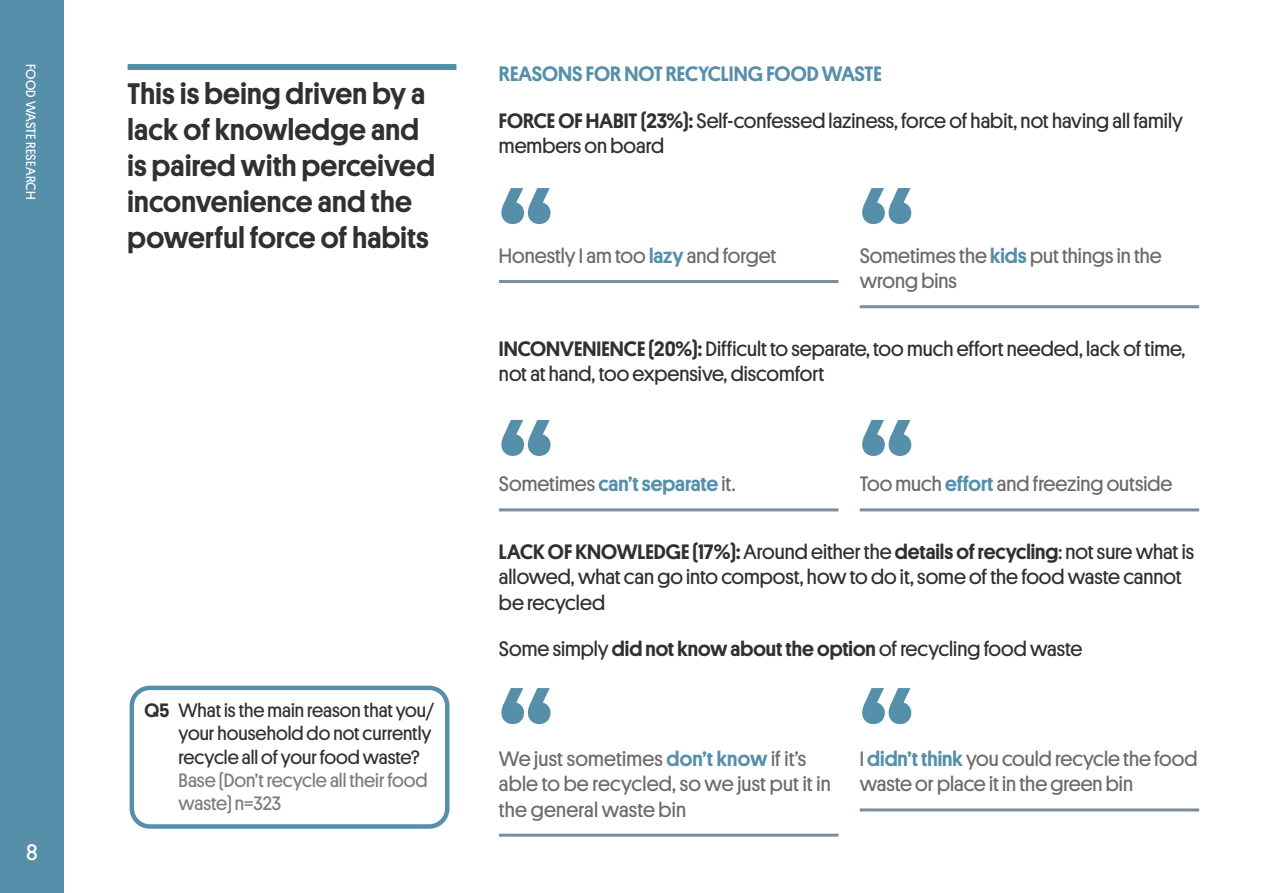
<style>
.page{position:relative;width:1263px;height:893px;background:#fff}
.page>*{position:absolute;margin:0;border:0;box-sizing:border-box;transform-origin:0 0}
.t1{font:500 135px "Platform";color:#568fa9}
.t2{font:500 30px/36px "Platform";letter-spacing:.01em;color:#313031}
.t3{font:22.5px "Platform";color:#fff}
.t4{font:21px/25.2px "Platform";color:#313031}
.quote__2_columns{font:21px/25.2px "Platform";color:#6e6a69}
.quote__2_columns-2{font:500 21px "Platform";color:#568fa9}
.footerA{font:19.5px/23.4px "Platform";color:#313031}
.t5{font:13.5px "Platform";letter-spacing:.02em;color:#fff}
.s1{font-weight:500}
.s2{color:#807c7c}
.s3{font-weight:500;color:#568fa9}
.s4{font-weight:400;color:#6e6a69}
</style>
<div class="page">
<div style="left:0;top:0;width:64px;height:893px;background:#568fa9"></div>
<div style="left:130px;top:686px;width:319px;height:143px;border:4px solid #568fa9;border-radius:18px"></div>
<hr style="left:499px;top:280px;width:339px;height:3px;background:#7b8e9d">
<hr style="left:860px;top:305px;width:339px;height:3px;background:#7b8e9d">
<hr style="left:499px;top:508px;width:339px;height:3px;background:#7b8e9d">
<hr style="left:860px;top:508px;width:339px;height:3px;background:#7b8e9d">
<hr style="left:499px;top:834px;width:339px;height:3px;background:#7b8e9d">
<hr style="left:860px;top:808px;width:339px;height:3px;background:#7b8e9d">
<div style="left:128px;top:64px;width:328px;height:6px;background:#568fa9"></div>
<p class="t5" style="left:41px;top:64px;width:137px;rotate:90deg">FOOD WASTE RESEARCH</p>
<p class="t3" style="left:26px;top:836px;width:13px">8</p>
<p class="t2" style="left:128px;top:74px;width:309px">This is being driven by a lack of knowledge and is paired with perceived inconvenience and the powerful force of habits</p>
<p class="footerA" style="left:179px;top:697px;width:257px;text-indent:-34px"><span class="s1">Q5</span> What is the main reason that you/ your household do not currently recycle all of your food waste?<br><span class="s2">Base (Don’t recycle all their food waste) n=323</span></p>
<p class="quote__2_columns-2" style="left:499px;top:59px;width:384px">REASONS FOR NOT RECYCLING FOOD WASTE</p>
<p class="t4" style="left:499px;top:106px;width:685px"><span class="s1">FORCE OF HABIT (23%):</span> Self-confessed laziness, force of habit, not having all family members on board</p>
<p class="t1" style="left:499px;top:137px;width:55px">“</p>
<p class="t1" style="left:860px;top:137px;width:55px">“</p>
<p class="quote__2_columns" style="left:499px;top:242px;width:279px">Honestly I am too <span class="s3">lazy</span> and forget</p>
<p class="quote__2_columns" style="left:860px;top:242px;width:304px">Sometimes the <span class="s3">kids</span> put things in the wrong bins</p>
<p class="t4" style="left:499px;top:335px;width:688px"><span class="s1">INCONVENIENCE (20%):</span> Difficult to separate, too much effort needed, lack of time, not at hand, too expensive, discomfort</p>
<p class="t1" style="left:499px;top:368px;width:55px">“</p>
<p class="t1" style="left:860px;top:368px;width:55px">“</p>
<p class="quote__2_columns-2" style="left:499px;top:469px;width:238px"><span class="s4">Sometimes</span> can’t separate <span class="s4">it.</span></p>
<p class="quote__2_columns" style="left:860px;top:470px;width:314px">Too much <span class="s3">effort</span> and freezing outside</p>
<p class="t4" style="left:499px;top:538px;width:697px"><span class="s1">LACK OF KNOWLEDGE (17%):</span> Around either the <span class="s1">details of recycling</span>: not sure what is allowed, what can go into compost, how to do it, some of the food waste cannot be recycled</p>
<p class="t4" style="left:499px;top:635px;width:585px">Some simply <span class="s1">did not know about the option</span> of recycling food waste</p>
<p class="t1" style="left:499px;top:637px;width:55px">“</p>
<p class="t1" style="left:860px;top:637px;width:55px">“</p>
<p class="quote__2_columns" style="left:499px;top:745px;width:333px">We just sometimes <span class="s3">don’t know</span> if it’s able to be recycled, so we just put it in the general waste bin</p>
<p class="quote__2_columns" style="left:860px;top:745px;width:339px">I <span class="s3">didn’t think</span> you could recycle the food waste or place it in the green bin</p>
</div>
